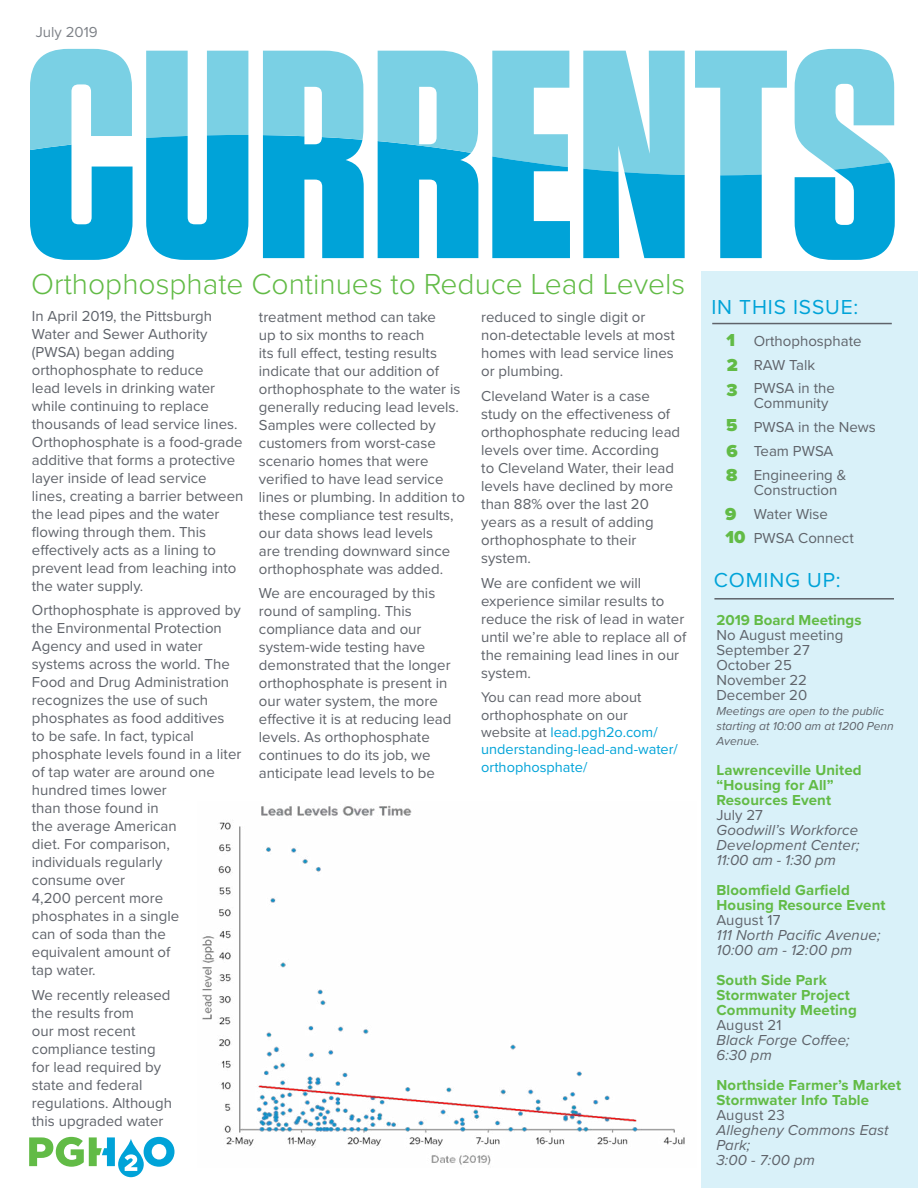
<style>
.page{position:relative;width:918px;height:1188px;background:#fff}
.page>*{position:absolute;margin:0;border:0;box-sizing:border-box;transform-origin:0 0}
.t1{font:300 30px "Proxima Nova";color:#62bb46}
.t2{font:21px "Proxima Nova";letter-spacing:.04em;color:#00a3d8}
.t3{font:900 18px/25px "Proxima Nova";color:#62bb46}
.t4{font:15px/18px "Proxima Nova";color:#5f636a}
.t5{font:700 15px/15px "Proxima Nova";letter-spacing:.01em;color:#62bb46}
.t6{font:italic 15px/15px "Proxima Nova";letter-spacing:.01em;color:#5f636a}
.t7{font:15px "Proxima Nova";color:#7e8288}
.t8{font:14.55px/17.4px "Proxima Nova";color:#00a3d8}
.t9{font:italic 12px/15px "Proxima Nova";color:#5f636a}
.s1{color:#5f636a}
</style>
<div class="page">
<div style="left:701px;top:271px;width:217px;height:917px;background:#d9f1f9"></div>
<hr style="left:714px;top:598px;width:180px;height:2px;background:#5f636a">
<hr style="left:712px;top:323px;width:180px;height:1px;background:#5f636a">
<svg style="left:30px;top:49px;width:103px;height:211px"></svg>
<svg style="left:146px;top:51px;width:102px;height:209px"></svg>
<svg style="left:263px;top:51px;width:101px;height:207px;background:#50c0e1"></svg>
<svg style="left:378px;top:51px;width:100px;height:207px;background:#4fc0e1"></svg>
<svg style="left:492px;top:51px;width:78px;height:207px"></svg>
<svg style="left:583px;top:51px;width:102px;height:207px;background:#60c6e3"></svg>
<svg style="left:695px;top:51px;width:92px;height:207px"></svg>
<svg style="left:795px;top:49px;width:100px;height:211px"></svg>
<svg style="left:29px;top:1137px;width:146px;height:40px"></svg>
<img style="left:202px;top:805px;width:483px;height:360px">
<p class="t7" style="left:36px;top:21px;width:63px">July 2019</p>
<h1 class="t1" style="left:31px;top:262px;width:656px">Orthophosphate Continues to Reduce Lead Levels</h1>
<p class="t4" style="left:32px;top:306px;width:213px">In April 2019, the Pittsburgh<br>Water and Sewer Authority (PWSA) began adding orthophosphate to reduce<br>lead levels in drinking water while continuing to replace thousands of lead service lines.<br>Orthophosphate is a food-grade additive that forms a protective layer inside of lead service lines, creating a barrier between the lead pipes and the water flowing through them. This effectively acts as a lining to prevent lead from leaching into the water supply.</p>
<p class="t4" style="left:32px;top:601px;width:211px">Orthophosphate is approved by the Environmental Protection<br>Agency and used in water systems across the world. The<br>Food and Drug Administration recognizes the use of such phosphates as food additives<br>to be safe. In fact, typical phosphate levels found in a liter of tap water are around one hundred times lower<br>than those found in<br>the average American<br>diet. For comparison, individuals regularly<br>consume over<br>4,200 percent more phosphates in a single<br>can of soda than the<br>equivalent amount of<br>tap water.</p>
<p class="t4" style="left:32px;top:985px;width:142px">We recently released the results from<br>our most recent compliance testing for lead required by state and federal regulations. Although this upgraded water</p>
<p class="t4" style="left:259px;top:307px;width:208px">treatment method can take<br>up to six months to reach<br>its full effect, testing results indicate that our addition of orthophosphate to the water is generally reducing lead levels.<br>Samples were collected by customers from worst-case scenario homes that were verified to have lead service lines or plumbing. In addition to these compliance test results, our data shows lead levels<br>are trending downward since orthophosphate was added.</p>
<p class="t4" style="left:259px;top:584px;width:194px">We are encouraged by this round of sampling. This compliance data and our system-wide testing have demonstrated that the longer orthophosphate is present in our water system, the more effective it is at reducing lead levels. As orthophosphate continues to do its job, we anticipate lead levels to be</p>
<p class="t4" style="left:481px;top:308px;width:195px">reduced to single digit or non-detectable levels at most homes with lead service lines or plumbing.</p>
<p class="t4" style="left:481px;top:386px;width:200px">Cleveland Water is a case study on the effectiveness of orthophosphate reducing lead levels over time. According<br>to Cleveland Water, their lead levels have declined by more than 88% over the last 20 years as a result of adding orthophosphate to their system.</p>
<p class="t4" style="left:481px;top:573px;width:207px">We are confident we will experience similar results to reduce the risk of lead in water until we’re able to replace all of the remaining lead lines in our system.</p>
<p class="t8" style="left:481px;top:688px;width:198px"><span class="s1">You can read more about orthophosphate on our website at</span> lead.pgh2o.com/ understanding-lead-and-water/ orthophosphate/</p>
<h2 class="t2" style="left:711px;top:291px;width:148px">IN THIS ISSUE:</h2>
<p class="t3" style="left:727px;top:327px;width:13px">1<br>2<br>3</p>
<p class="t3" style="left:726px;top:413px;width:13px">5</p>
<p class="t3" style="left:727px;top:438px;width:13px">6</p>
<p class="t3" style="left:726px;top:462px;width:13px">8</p>
<p class="t3" style="left:725px;top:502px;width:22px;line-height:23.7px">9<br>10</p>
<p class="t4" style="left:754px;top:328px;width:109px;line-height:23.9px">Orthophosphate<br>RAW Talk<br>PWSA in the</p>
<p class="t4" style="left:754px;top:391px;width:123px;line-height:23.9px">Community<br>PWSA in the News<br>Team PWSA<br>Engineering &amp;</p>
<p class="t4" style="left:754px;top:478px;width:101px;line-height:23.9px">Construction<br>Water Wise<br>PWSA Connect</p>
<h2 class="t2" style="left:714px;top:565px;width:128px">COMING UP:</h2>
<p class="t5" style="left:716px;top:613px;width:147px">2019 Board Meetings</p>
<p class="t4" style="left:716px;top:627px;width:128px;line-height:15px">No August meeting<br>September 27<br>October 25<br>November 22<br>December 20</p>
<p class="t9" style="left:716px;top:703px;width:179px">Meetings are open to the public starting at 10:00 am at 1200 Penn<br>Avenue.</p>
<p class="t5" style="left:716px;top:763px;width:147px">Lawrenceville United “Housing for All”<br>Resources Event</p>
<p class="t4" style="left:716px;top:806px;width:48px">July 27</p>
<p class="t6" style="left:716px;top:822px;width:145px;text-align:justify">Goodwill’s Workforce Development Center; 11:00 am - 1:30 pm</p>
<p class="t5" style="left:716px;top:883px;width:171px">Bloomfield Garfield<br>Housing Resource Event</p>
<p class="t4" style="left:716px;top:911px;width:66px">August 17</p>
<p class="t6" style="left:716px;top:927px;width:166px">111 North Pacific Avenue;<br>10:00 am - 12:00 pm</p>
<p class="t5" style="left:716px;top:973px;width:142px">South Side Park<br>Stormwater Project<br>Community Meeting</p>
<p class="t4" style="left:716px;top:1016px;width:67px">August 21</p>
<p class="t6" style="left:716px;top:1032px;width:135px">Black Forge Coffee;<br>6:30 pm</p>
<p class="t5" style="left:716px;top:1078px;width:186px">Northside Farmer’s Market<br>Stormwater Info Table</p>
<p class="t4" style="left:716px;top:1106px;width:70px">August 23</p>
<p class="t6" style="left:716px;top:1122px;width:174px">Allegheny Commons East<br>Park;<br>3:00 - 7:00 pm</p>
</div>
